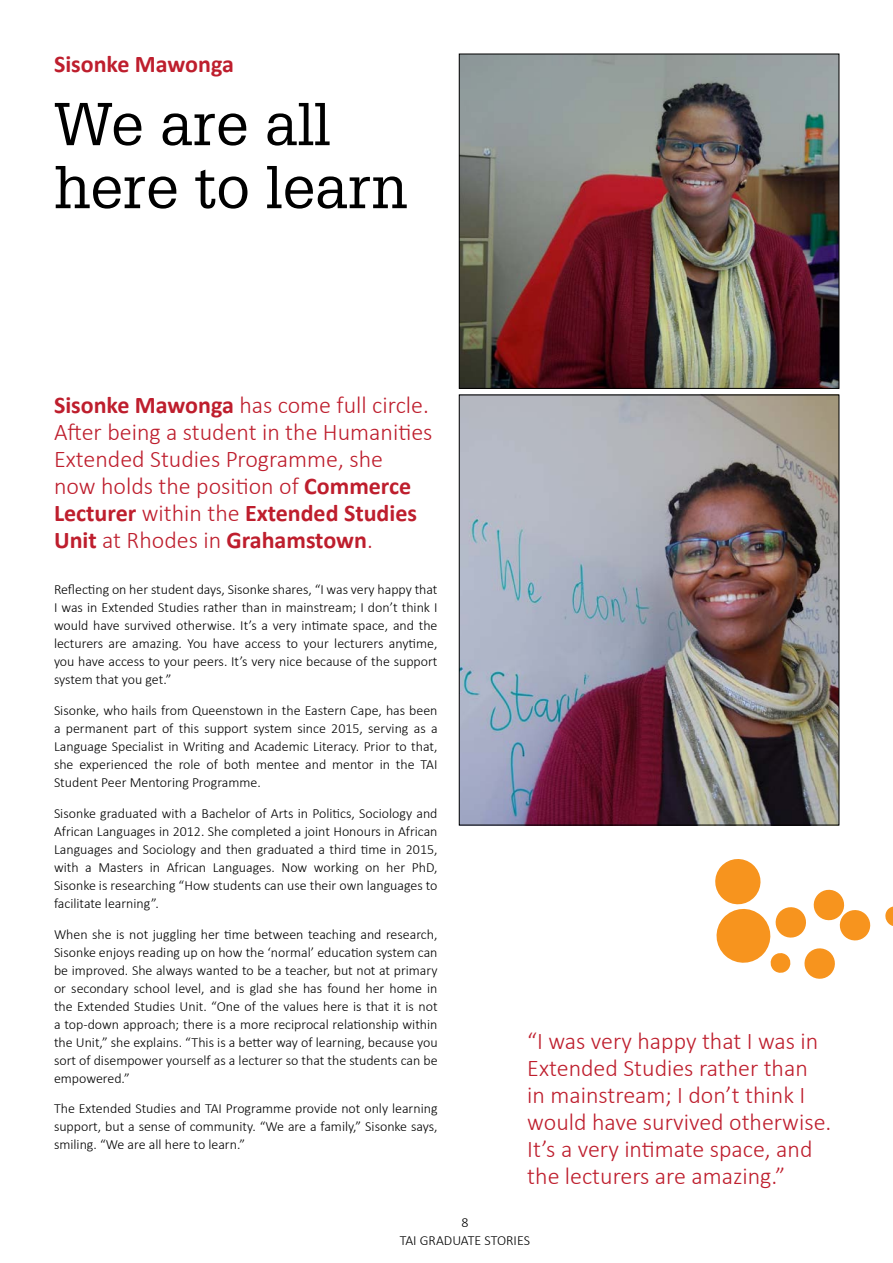
<style>
.page{position:relative;width:893px;height:1263px;background:#fff}
.page>*{position:absolute;margin:0;border:0;box-sizing:border-box;transform-origin:0 0}
.t1{font:58.95px/63px "Glypha LT Std";color:#000}
.t2{font:300 24px/27px "Calibri";color:#be1e2d}
.t3{font:700 24px "Calibri";color:#be1e2d}
.t4{font:300 13.95px/18px "Calibri";color:#000;text-align:justify}
.s1{font-weight:700}
</style>
<div class="page">
<img style="left:461px;top:56px;width:376px;height:331px">
<div style="left:459px;top:54px;width:380px;height:335px;border:1px solid #000"></div>
<img style="left:461px;top:397px;width:376px;height:426px">
<svg style="left:885px;top:906px;width:8px;height:20px"></svg>
<svg style="left:715px;top:859px;width:156px;height:120px"></svg>
<h2 class="t3" style="left:54px;top:49px;width:181px">Sisonke Mawonga</h2>
<h1 class="t1" style="left:54px;top:91px;width:355px">We are all here to learn</h1>
<h2 class="t2" style="left:54px;top:391px;width:380px"><span class="s1">Sisonke Mawonga</span> has come full circle.<br>After being a student in the Humanities Extended Studies Programme, she<br>now holds the position of <span class="s1">Commerce Lecturer</span> within the <span class="s1">Extended Studies Unit</span> at Rhodes in <span class="s1">Grahamstown</span>.</h2>
<p class="t4" style="left:54px;top:581px;width:385px">Reflecting on her student days, Sisonke shares, “I was very happy that I was in Extended Studies rather than in mainstream; I don’t think I would have survived otherwise. It’s a very intimate space, and the lecturers are amazing. You have access to your lecturers anytime, you have access to your peers. It’s very nice because of the support system that you get.”</p>
<p class="t4" style="left:54px;top:701px;width:385px">Sisonke, who hails from Queenstown in the Eastern Cape, has been a permanent part of this support system since 2015, serving as a Language Specialist in Writing and Academic Literacy. Prior to that, she experienced the role of both mentee and mentor in the TAI Student Peer Mentoring Programme.</p>
<p class="t4" style="left:54px;top:804px;width:385px">Sisonke graduated with a Bachelor of Arts in Politics, Sociology and African Languages in 2012. She completed a joint Honours in African Languages and Sociology and then graduated a third time in 2015, with a Masters in African Languages. Now working on her PhD, Sisonke is researching “How students can use their own languages to facilitate learning”.</p>
<p class="t4" style="left:54px;top:925px;width:385px">When she is not juggling her time between teaching and research, Sisonke enjoys reading up on how the ‘normal’ education system can be improved. She always wanted to be a teacher, but not at primary or secondary school level, and is glad she has found her home in the Extended Studies Unit. “One of the values here is that it is not a top-down approach; there is a more reciprocal relationship within the Unit,” she explains. “This is a better way of learning, because you sort of disempower yourself as a lecturer so that the students can be empowered.”</p>
<p class="t4" style="left:54px;top:1100px;width:385px">The Extended Studies and TAI Programme provide not only learning support, but a sense of community. “We are a family,” Sisonke says, smiling. “We are all here to learn.”</p>
<h2 class="t2" style="left:527px;top:1027px;width:306px">“I was very happy that I was in<br>Extended Studies rather than in mainstream; I don’t think I would have survived otherwise.<br>It’s a very intimate space, and the lecturers are amazing.”</h2>
<p class="t4" style="left:400px;top:1213px;width:132px;text-align:center">8<br>TAI GRADUATE STORIES</p>
</div>
